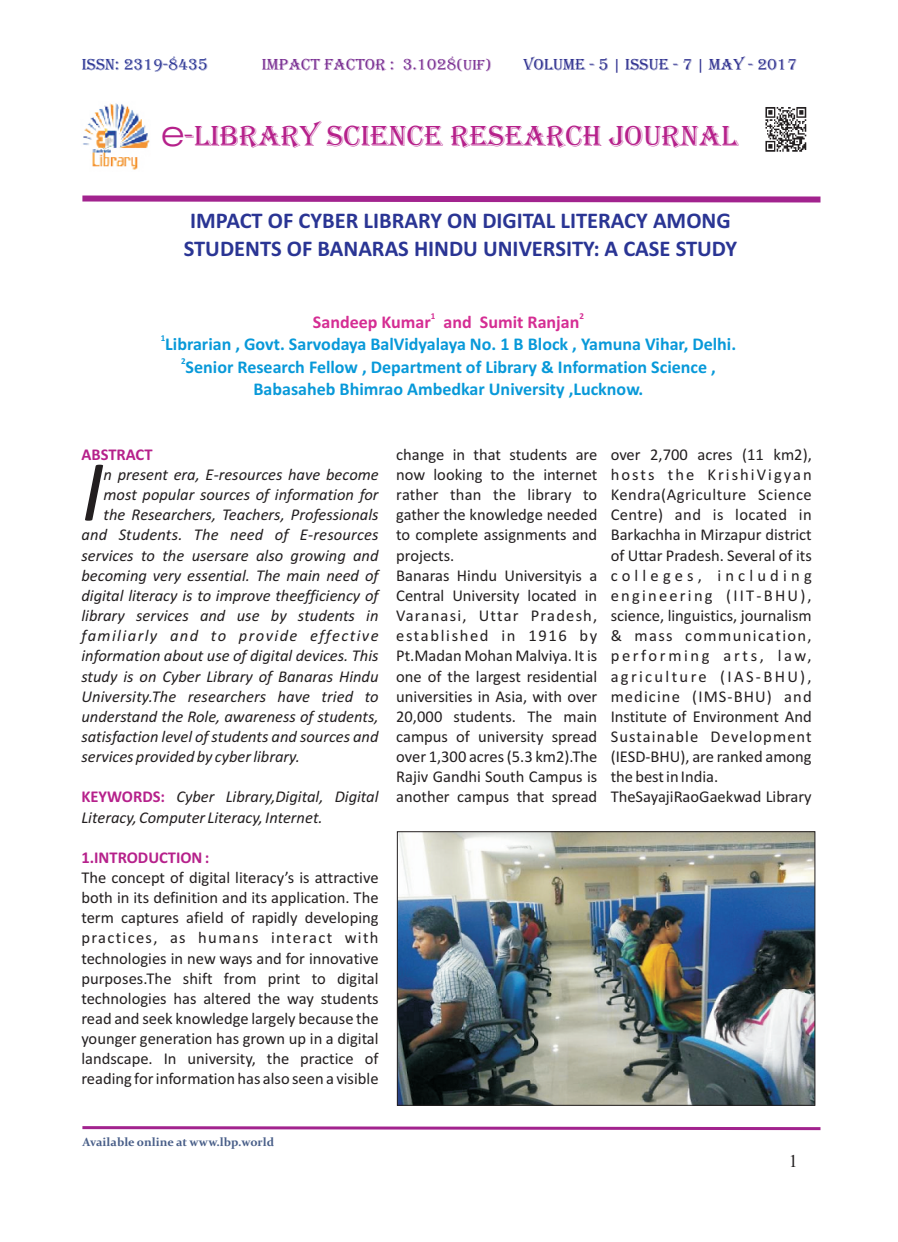
<style>
.page{position:relative;width:898px;height:1242px;background:#fff}
.page>*{position:absolute;margin:0;border:0;box-sizing:border-box;transform-origin:0 0}
.t1{font:italic 87.75px "Calibri";color:#231f20}
.t2{font:30px "Algerian";color:#b6218b}
.t3{font:700 22.5px/27.5px "Calibri";color:#2a3594}
.t4{font:700 18px/21.9px "Calibri";color:#0899d9;text-align:center}
.t5{font:700 18px "Calibri";color:#d52d93}
.t6{font:18px "Times New Roman";color:#231f20}
.t7{font:16.5px/20.1px "Calibri";color:#231f20}
.t8{font:italic 16.5px/20.1px "Calibri";color:#231f20}
.t9{font:700 16.5px "Calibri";color:#b6218b}
.t10{font:16.5px "Algerian";color:#2e308f}
.t11{font:16.5px "Algerian";color:#792e92}
.t12{font:16.5px "Algerian";color:#2c3695}
.t13{font:700 12px "Constantia";color:#485e88}
.t14{font:700 9px "Calibri";color:#d52d93}
.t15{font:700 9px "Calibri";color:#0899d9}
.s1{font-size:15px}
.s2{font-family:"Helvetica Neue LT Std";font-weight:300;font-stretch:expanded;font-size:36px}
</style>
<div class="page">
<svg style="left:82px;top:1126px;width:739px;height:5px"></svg>
<img style="left:399px;top:833px;width:413px;height:270px">
<div style="left:397px;top:831px;width:417px;height:274px;border:1px solid #231f20"></div>
<svg style="left:82px;top:195px;width:739px;height:8px;background:#b95aaa"></svg>
<img style="left:765px;top:107px;width:42px;height:45px">
<img style="left:83px;top:103px;width:67px;height:67px">
<p class="t12" style="left:82px;top:56px;width:128px">ISSN: 2319-8435</p>
<p class="t10" style="left:523px;top:56px;width:275px">VOLUME - 5 | ISSUE - 7 | MAY - 2017</p>
<p class="t11" style="left:262px;top:56px;width:231px">IMPACT FACTOR : 3.1028<span class="s1">(UIF)</span></p>
<h2 class="t2" style="left:161px;top:120px;width:578px"><span class="s2">e</span>-LIBRARY SCIENCE RESEARCH JOURNAL</h2>
<h3 class="t3" style="left:184px;top:209px;width:555px">IMPACT OF CYBER LIBRARY ON DIGITAL LITERACY AMONG<br>STUDENTS OF BANARAS HINDU UNIVERSITY: A CASE STUDY</h3>
<p class="t14" style="left:430px;top:312px;width:6px">1</p>
<p class="t14" style="left:579px;top:312px;width:6px">2</p>
<p class="t5" style="left:313px;top:314px;width:268px">Sandeep Kumar and Sumit Ranjan</p>
<p class="t15" style="left:161px;top:334px;width:6px">1</p>
<p class="t4" style="left:165px;top:335px;width:572px">Librarian , Govt. Sarvodaya BalVidyalaya No. 1 B Block , Yamuna Vihar, Delhi.</p>
<p class="t15" style="left:181px;top:357px;width:6px">2</p>
<p class="t4" style="left:185px;top:357px;width:531px">Senior Research Fellow , Department of Library &amp; Information Science ,<br>Babasaheb Bhimrao Ambedkar University ,Lucknow.</p>
<p class="t9" style="left:81px;top:447px;width:73px">ABSTRACT</p>
<h1 class="t1" style="left:81px;top:454px;width:24px">I</h1>
<p class="t8" style="left:103px;top:466px;width:276px">n present era, E-resources have become most popular sources of information for</p>
<p class="t8" style="left:81px;top:506px;width:299px;text-align:justify;text-indent:22px">the Researchers, Teachers, Professionals and Students. The need of E-resources services to the usersare also growing and becoming very essential. The main need of digital literacy is to improve theefficiency of library services and use by students in familiarly and to provide effective information about use of digital devices. This study is on Cyber Library of Banaras Hindu University.The researchers have tried to understand the Role, awareness of students, satisfaction level of students and sources and services provided by cyber library.</p>
<p class="t8" style="left:81px;top:788px;width:298px;text-indent:95px">Cyber Library,Digital, Digital<br>Literacy, Computer Literacy, Internet.</p>
<p class="t9" style="left:81px;top:790px;width:85px">KEYWORDS:</p>
<p class="t9" style="left:81px;top:850px;width:129px">1.INTRODUCTION :</p>
<p class="t7" style="left:81px;top:869px;width:299px;text-align:justify">The concept of digital literacy’s is attractive both in its definition and its application. The term captures afield of rapidly developing practices, as humans interact with technologies in new ways and for innovative purposes.The shift from print to digital technologies has altered the way students read and seek knowledge largely because the younger generation has grown up in a digital landscape. In university, the practice of reading for information has also seen a visible</p>
<p class="t7" style="left:396px;top:446px;width:203px">change in that students are now looking to the internet rather than the library to gather the knowledge needed to complete assignments and projects.<br>Banaras Hindu Universityis a<br>Central University located in<br>Varanasi, Uttar Pradesh, established in 1916 by<br>Pt.Madan Mohan Malviya. It is one of the largest residential universities in Asia, with over<br>20,000 students. The main campus of university spread over 1,300 acres (5.3 km2).The<br>Rajiv Gandhi South Campus is another campus that spread</p>
<p class="t7" style="left:610px;top:446px;width:202px">over 2,700 acres (11 km2), hosts the KrishiVigyan<br>Kendra(Agriculture Science<br>Centre) and is located in<br>Barkachha in Mirzapur district of Uttar Pradesh. Several of its colleges, including engineering (IIT-BHU), science, linguistics, journalism &amp; mass communication, performing arts, law, agriculture (IAS-BHU), medicine (IMS-BHU) and<br>Institute of Environment And<br>Sustainable Development (IESD-BHU), are ranked among the best in India.<br>TheSayajiRaoGaekwad Library</p>
<p class="t13" style="left:82px;top:1137px;width:193px">Available online at www.lbp.world</p>
<p class="t6" style="left:788px;top:1154px;width:10px">1</p>
</div>
